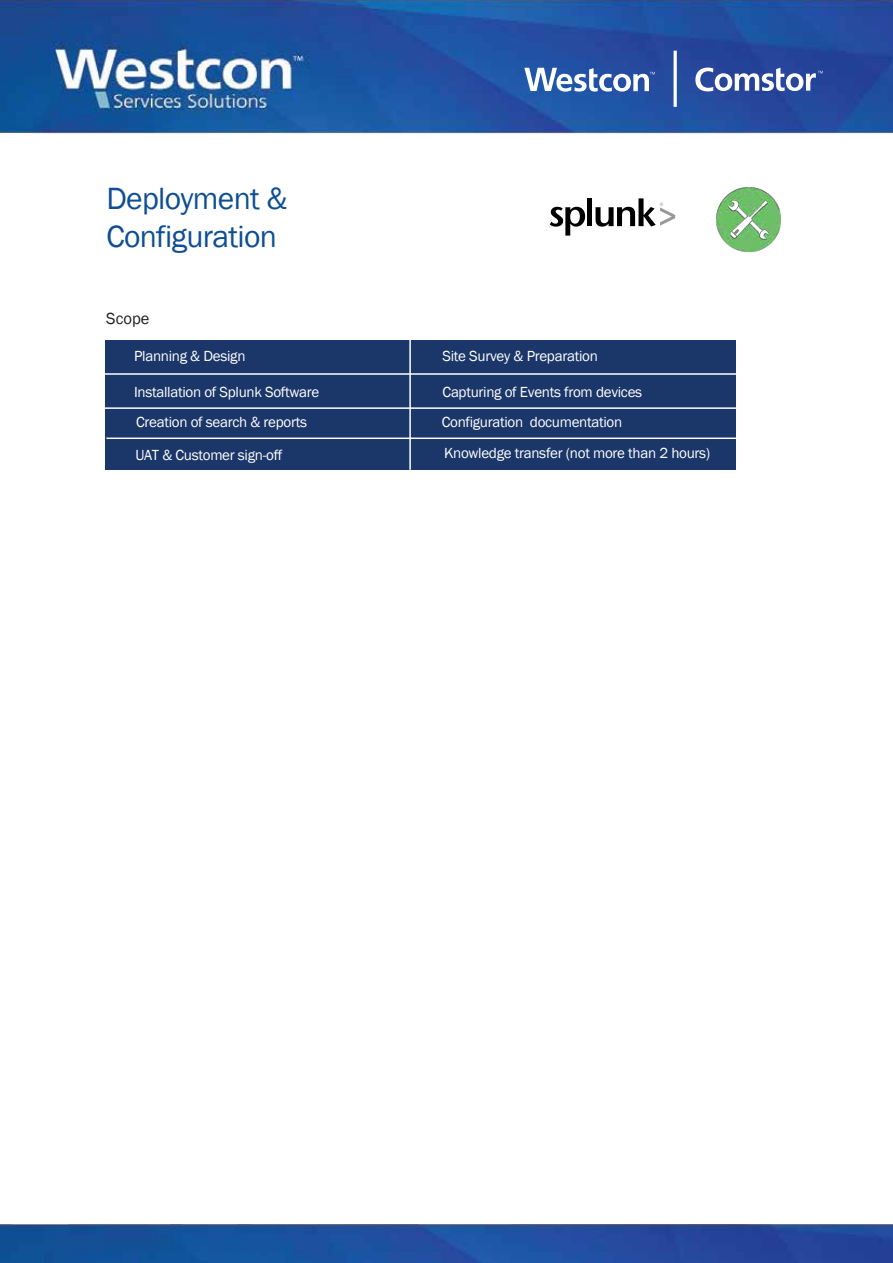
<style>
.page{position:relative;width:893px;height:1263px;background:#fff}
.page>*{position:absolute;margin:0;border:0;box-sizing:border-box;transform-origin:0 0}
.t1{font:31.65px/38px "Franklin Gothic";letter-spacing:-.02em;color:#0f4e94}
.t2{font:16.5px "Franklin Gothic";color:#231f20}
.t3{font:15px "Franklin Gothic";letter-spacing:-.02em;color:#fff}
</style>
<div class="page">
<img style="left:0;top:0;width:893px;height:134px">
<img style="left:0;top:1224px;width:893px;height:39px">
<svg style="left:695px;top:68px;width:128px;height:23px"></svg>
<svg style="left:524px;top:68px;width:131px;height:24px"></svg>
<hr style="left:674px;top:51px;width:3px;height:56px;background:#fff">
<svg style="left:550px;top:207px;width:35px;height:29px"></svg>
<div style="left:587px;top:198px;width:5px;height:28px;background:#000"></div>
<svg style="left:596px;top:198px;width:79px;height:29px"></svg>
<img style="left:716px;top:187px;width:64px;height:64px">
<div style="left:105px;top:340px;width:631px;height:130px;background:#1b3668"></div>
<hr style="left:104px;top:373px;width:669px;height:2px;background:#fff">
<hr style="left:103px;top:407px;width:670px;height:2px;background:#fff">
<hr style="left:106px;top:437px;width:670px;height:2px;background:#fff">
<hr style="left:409px;top:340px;width:2px;height:130px;background:#fff">
<h1 class="t1" style="left:107px;top:180px;width:182px">Deployment &amp;<br>Configuration</h1>
<p class="t2" style="left:106px;top:308px;width:45px">Scope</p>
<p class="t3" style="left:134px;top:347px;width:113px">Planning &amp; Design</p>
<p class="t3" style="left:134px;top:382px;width:187px">Installation of Splunk Software</p>
<p class="t3" style="left:443px;top:347px;width:157px">Site Survey &amp; Preparation</p>
<p class="t3" style="left:443px;top:382px;width:201px">Capturing of Events from devices</p>
<p class="t3" style="left:136px;top:413px;width:172px">Creation of search &amp; reports</p>
<p class="t3" style="left:442px;top:413px;width:182px">Configuration documentation</p>
<p class="t3" style="left:135px;top:445px;width:149px">UAT &amp; Customer sign-off</p>
<p class="t3" style="left:444px;top:444px;width:268px">Knowledge transfer (not more than 2 hours)</p>
</div>
